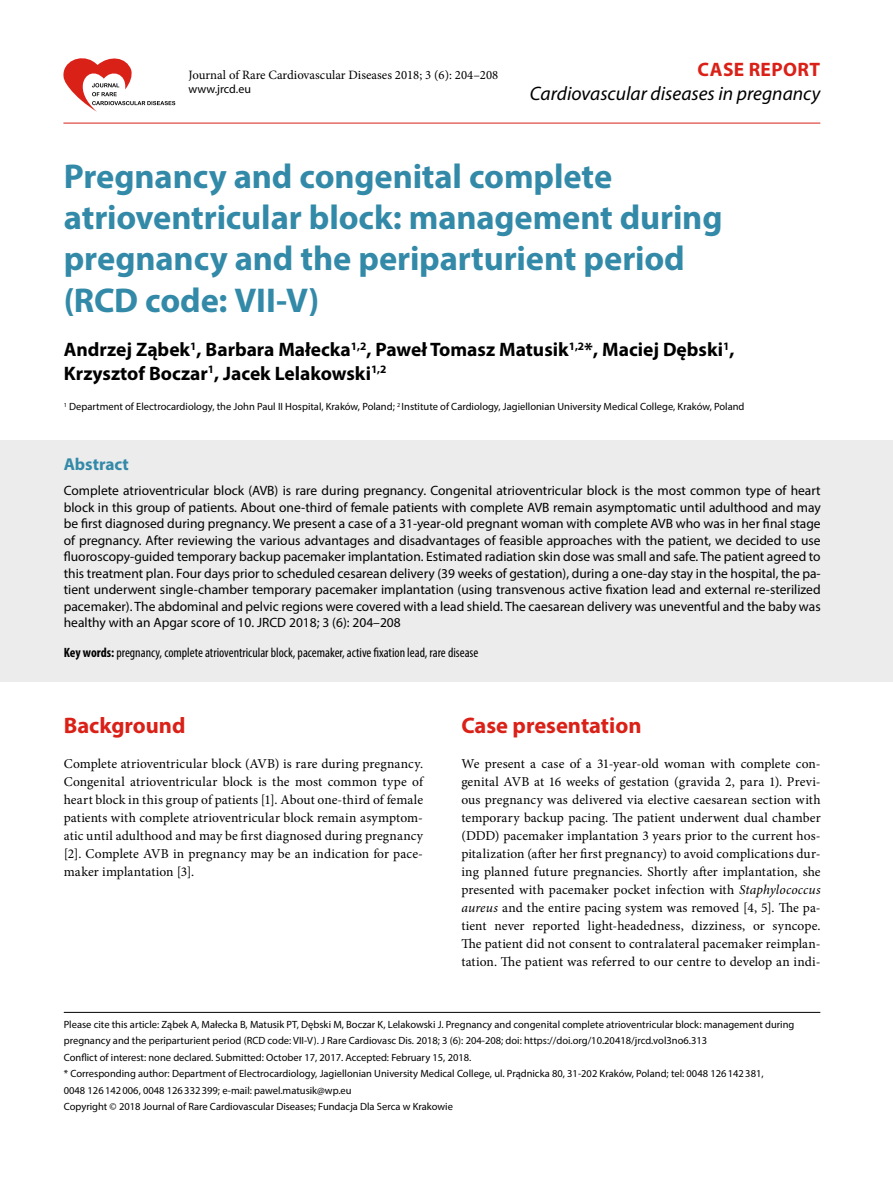
<style>
.page{position:relative;width:893px;height:1191px;background:#fff}
.page>*{position:absolute;margin:0;border:0;box-sizing:border-box;transform-origin:0 0}
.t1{font:700 34.5px/41.4px "Myriad Pro";letter-spacing:-.005em;color:#338aa8}
.t2{font:700 22.5px "Myriad Pro";color:#da2118}
.t3{font:700 19.5px/23.4px "Myriad Pro";color:#000}
.t4{font:italic 19.5px "Myriad Pro";color:#000}
.t5{font:700 19.5px "Myriad Pro";letter-spacing:.02em;color:#da2118}
.t6{font:700 17.25px "Myriad Pro";color:#338aa8}
.t7{font:13.5px/18px "Minion Pro";letter-spacing:.005em;color:#000;text-align:justify}
.t8{font:13.5px/16.5px "Myriad Pro";color:#000;text-align:justify}
.t9{font:condensed 13.5px "Myriad Pro";color:#000}
.t10{font:12.75px "Minion Pro";color:#000}
.t11{font:12px "Myriad Pro";color:#000}
.t12{font:10.5px/16.5px "Myriad Pro";color:#000}
.s1{font-weight:700}
.s2{font-style:italic}
</style>
<div class="page">
<hr style="left:63px;top:123px;width:757px;height:1px;background:#da2118">
<svg style="left:63px;top:58px;width:112px;height:54px"></svg>
<hr style="left:64px;top:1012px;width:756px;height:1px;background:#000">
<div style="left:0;top:440px;width:893px;height:242px;background:#ececec"></div>
<p class="t10" style="left:188px;top:66px;width:311px">Journal of Rare Cardiovascular Diseases 2018; 3 (6): 204–208</p>
<p class="t11" style="left:188px;top:81px;width:64px">www.jrcd.eu</p>
<h3 class="t5" style="left:698px;top:57px;width:124px">CASE REPORT</h3>
<h3 class="t4" style="left:530px;top:81px;width:292px">Cardiovascular diseases in pregnancy</h3>
<h1 class="t1" style="left:64px;top:154px;width:660px">Pregnancy and congenital complete atrioventricular block: management during pregnancy and the periparturient period (RCD code: VII‑V)</h1>
<h3 class="t3" style="left:64px;top:337px;width:672px">Andrzej Ząbek<sup>1</sup>, Barbara Małecka<sup>1,2</sup>, Paweł Tomasz Matusik<sup>1,2</sup>*, Maciej Dębski<sup>1</sup>,<br>Krzysztof Boczar<sup>1</sup>, Jacek Lelakowski<sup>1,2</sup></h3>
<p class="t12" style="left:64px;top:398px;width:682px"><sup>1</sup> Department of Electrocardiology, the John Paul II Hospital, Kraków, Poland; <sup>2</sup> Institute of Cardiology, Jagiellonian University Medical College, Kraków, Poland</p>
<p class="t6" style="left:64px;top:453px;width:67px">Abstract</p>
<p class="t8" style="left:64px;top:482px;width:758px">Complete atrioventricular block (AVB) is rare during pregnancy. Congenital atrioventricular block is the most common type of heart block in this group of patients. About one‑third of female patients with complete AVB remain asymptomatic until adulthood and may be first diagnosed during pregnancy. We present a case of a 31‑year‑old pregnant woman with complete AVB who was in her final stage of pregnancy. After reviewing the various advantages and disadvantages of feasible approaches with the patient, we decided to use fluoroscopy‑guided temporary backup pacemaker implantation. Estimated radiation skin dose was small and safe. The patient agreed to this treatment plan. Four days prior to scheduled cesarean delivery (39 weeks of gestation), during a one‑day stay in the hospital, the pa‑ tient underwent single‑chamber temporary pacemaker implantation (using transvenous active fixation lead and external re‑sterilized pacemaker). The abdominal and pelvic regions were covered with a lead shield. The caesarean delivery was uneventful and the baby was healthy with an Apgar score of 10. JRCD 2018; 3 (6): 204–208</p>
<p class="t9" style="left:64px;top:644px;width:416px"><span class="s1">Key words:</span> pregnancy, complete atrioventricular block, pacemaker, active fixation lead, rare disease</p>
<h2 class="t2" style="left:64px;top:710px;width:123px">Background</h2>
<p class="t7" style="left:64px;top:754px;width:361px">Complete atrioventricular block (AVB) is rare during pregnancy.<br>Congenital atrioventricular block is the most common type of heart block in this group of patients [1]. About one‑third of female patients with complete atrioventricular block remain asymptom‑ atic until adulthood and may be first diagnosed during pregnancy [2]. Complete AVB in pregnancy may be an indication for pace‑ maker implantation [3].</p>
<h2 class="t2" style="left:461px;top:710px;width:182px">Case presentation</h2>
<p class="t7" style="left:461px;top:754px;width:361px">We present a case of a 31‑year‑old woman with complete con‑ genital AVB at 16 weeks of gestation (gravida 2, para 1). Previ‑ ous pregnancy was delivered via elective caesarean section with temporary backup pacing. The patient underwent dual chamber (DDD) pacemaker implantation 3 years prior to the current hos‑ pitalization (after her first pregnancy) to avoid complications dur‑ ing planned future pregnancies. Shortly after implantation, she presented with pacemaker pocket infection with <span class="s2">Staphylococcus aureus</span> and the entire pacing system was removed [4, 5]. The pa‑ tient never reported light‑headedness, dizziness, or syncope.<br>The patient did not consent to contralateral pacemaker reimplan‑ tation. The patient was referred to our centre to develop an indi‑</p>
<p class="t12" style="left:64px;top:1015px;width:732px">Please cite this article: Ząbek A, Małecka B, Matusik PT, Dębski M, Boczar K, Lelakowski J. Pregnancy and congenital complete atrioventricular block: management during pregnancy and the periparturient period (RCD code: VII‑V). J Rare Cardiovasc Dis. 2018; 3 (6): 204-208; doi: https://doi.org/10.20418/jrcd.vol3no6.313<br>Conflict of interest: none declared. Submitted: October 17, 2017. Accepted: February 15, 2018.<br>* Corresponding author: Department of Electrocardiology, Jagiellonian University Medical College, ul. Prądnicka 80, 31-202 Kraków, Poland; tel: 0048 126142381,<br>0048 126142006, 0048 126332399; e‑mail: pawel.matusik@wp.eu<br>Copyright © 2018 Journal of Rare Cardiovascular Diseases; Fundacja Dla Serca w Krakowie</p>
</div>
